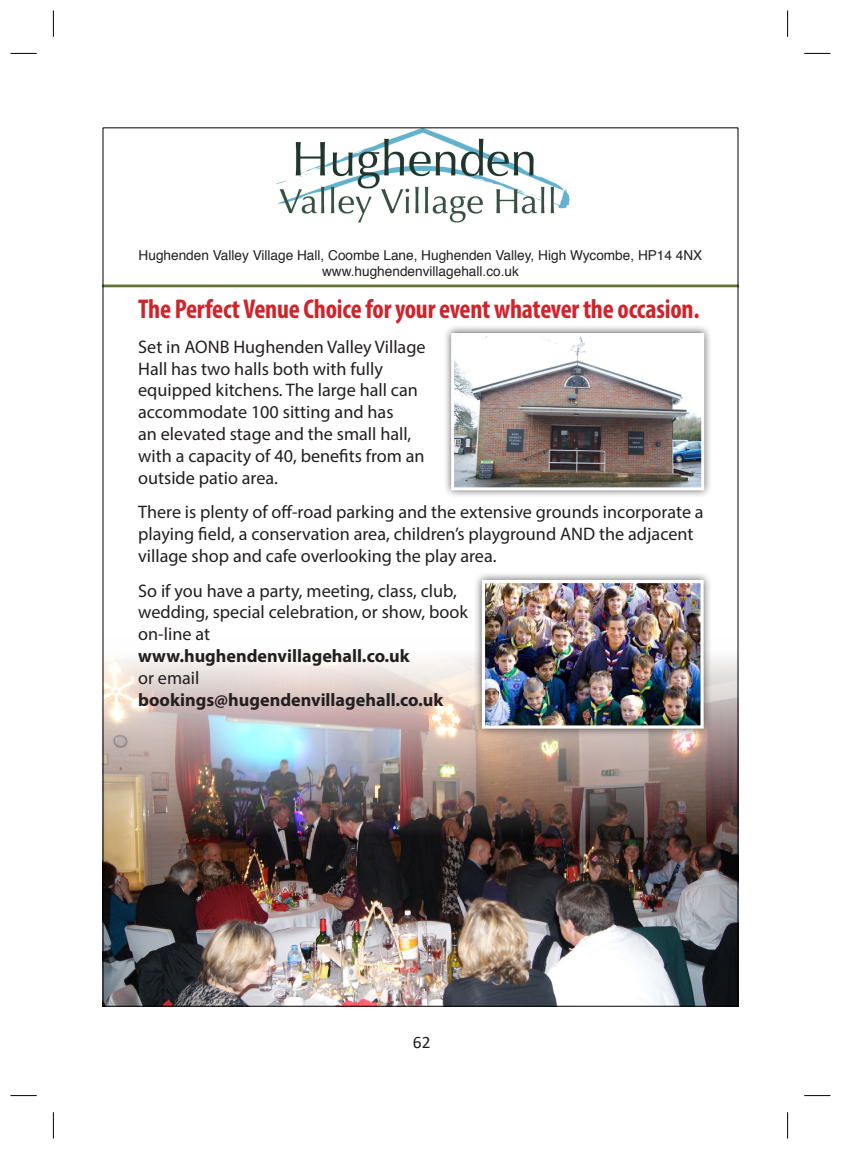
<style>
.page{position:relative;width:841px;height:1149px;background:#fff}
.page>*{position:absolute;margin:0;border:0;box-sizing:border-box;transform-origin:0 0}
.t1{font:700 condensed 27.3px "Myriad Pro";letter-spacing:-.01em;color:#d1232a}
.t2{font:700 19.07px "Helvetica";letter-spacing:.005em;color:#000}
.t3{font:18.2px/21.9px "Myriad Pro";color:#231f20}
.t4{font:700 18.2px "Myriad Pro";color:#231f20}
.t5{font:17.5px "Calibri";color:#231f20}
.t6{font:13.65px/16.3px "Helvetica";color:#231f20;text-align:center}
.t7{font:13.47px/15.9px "Helvetica";letter-spacing:.005em;color:#000;text-align:center}
</style>
<div class="page">
<img style="left:105px;top:657px;width:631px;height:347px">
<div style="left:473px;top:571px;width:239px;height:166px;background:#231f20;opacity:.75"></div>
<img style="left:486px;top:584px;width:214px;height:140px">
<div style="left:482px;top:580px;width:222px;height:148px;border:3px solid #fff"></div>
<div style="left:443px;top:325px;width:269px;height:173px;background:#231f20;opacity:.75"></div>
<img style="left:455px;top:337px;width:245px;height:149px">
<div style="left:451px;top:333px;width:253px;height:157px;border:3px solid #fff"></div>
<img style="left:275px;top:129px;width:295px;height:94px">
<hr style="left:103px;top:284px;width:635px;height:3px;background:#617235">
<svg style="left:10px;top:53px;width:27px;height:1px"></svg>
<svg style="left:53px;top:10px;width:1px;height:27px"></svg>
<svg style="left:787px;top:10px;width:1px;height:27px"></svg>
<svg style="left:804px;top:53px;width:26px;height:1px"></svg>
<svg style="left:10px;top:1095px;width:27px;height:1px"></svg>
<svg style="left:53px;top:1112px;width:1px;height:26px"></svg>
<svg style="left:804px;top:1095px;width:26px;height:1px"></svg>
<svg style="left:787px;top:1112px;width:1px;height:26px"></svg>
<p class="t6" style="left:139px;top:247px;width:565px">Hughenden Valley Village Hall, Coombe Lane, Hughenden Valley, High Wycombe, HP14 4NX www.hughendenvillagehall.co.uk</p>
<p class="t7" style="left:159px;top:247px;width:525px">Hughenden Village Hall, Hughenden Valley, Coombe Lane, High Wycombe, HP144NX<br>E: info@hughendenvillagehall.co.uk</p>
<h1 class="t1" style="left:138px;top:292px;width:563px">The Perfect Venue Choice for your event whatever the occasion.</h1>
<p class="t3" style="left:138px;top:335px;width:289px">Set in AONB Hughenden Valley Village Hall has two halls both with fully equipped kitchens. The large hall can accommodate 100 sitting and has<br>an elevated stage and the small hall, with a capacity of 40, benefits from an outside patio area.</p>
<p class="t3" style="left:138px;top:501px;width:567px">There is plenty of off-road parking and the extensive grounds incorporate a playing field, a conservation area, children’s playground AND the adjacent village shop and cafe overlooking the play area.</p>
<p class="t3" style="left:138px;top:579px;width:331px">So if you have a party, meeting, class, club, wedding, special celebration, or show, book on-line at</p>
<p class="t4" style="left:138px;top:644px;width:273px">www.hughendenvillagehall.co.uk</p>
<p class="t3" style="left:138px;top:666px;width:63px">or email</p>
<p class="t4" style="left:138px;top:687px;width:307px">bookings@hugendenvillagehall.co.uk</p>
<p class="t2" style="left:94px;top:340px;width:259px">Heading Helvetica 14pt bold</p>
<p class="t5" style="left:413px;top:1034px;width:19px">62</p>
</div>
